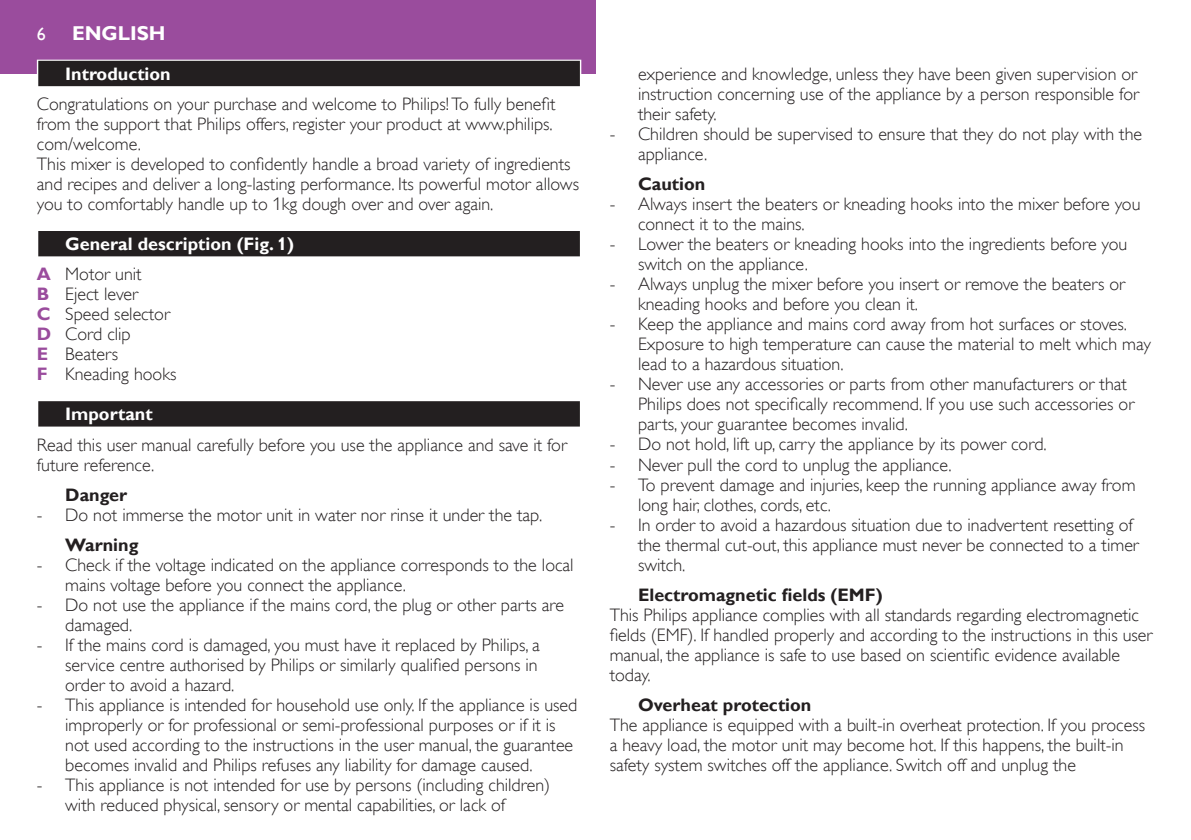
<style>
.page{position:relative;width:1191px;height:840px;background:#fff}
.page>*{position:absolute;margin:0;border:0;box-sizing:border-box;transform-origin:0 0}
.t1{font:700 20px "Gill Sans Alt One WGL";color:#fff}
.t2{font:18px/20px "Gill Sans Alt One WGL Light";color:#231f20}
.t3{font:700 18px "Gill Sans Alt One WGL";color:#231f20}
.t4{font:700 18px "Gill Sans Alt One WGL";color:#fff}
.t5{font:18px "Gill Sans Alt One WGL";color:#fff}
.s1{font-family:"Gill Sans Alt One WGL";font-weight:700;color:#9a4c9d}
</style>
<div class="page">
<div style="left:0;top:0;width:595px;height:74px;background:#9a4c9d"></div>
<div style="left:37px;top:60px;width:544px;height:28px;background:#d9d8d8"></div>
<div style="left:38px;top:61px;width:542px;height:25px;background:#231f20"></div>
<div style="left:37px;top:230px;width:544px;height:28px;background:#acaaab"></div>
<div style="left:38px;top:231px;width:542px;height:25px;background:#231f20"></div>
<div style="left:37px;top:400px;width:544px;height:28px;background:#807d7e"></div>
<div style="left:38px;top:401px;width:542px;height:25px;background:#231f20"></div>
<p class="t5" style="left:37px;top:22px;width:10px">6</p>
<p class="t1" style="left:72px;top:20px;width:90px">English</p>
<p class="t4" style="left:65px;top:62px;width:107px">I ntroduction</p>
<p class="t2" style="left:37px;top:94px;width:543px">Congratulations on your purchase and welcome to Philips! To fully benefit from the support that Philips offers, register your product at www.philips. com/welcome.<br>This mixer is developed to confidently handle a broad variety of ingredients and recipes and deliver a long-lasting performance. Its powerful motor allows you to comfortably handle up to 1kg dough over and over again.</p>
<p class="t4" style="left:65px;top:232px;width:230px">General description (Fig. 1)</p>
<p class="t2" style="left:37px;top:264px;width:141px"><span class="s1">A</span> Motor unit<br><span class="s1">B</span> Eject lever<br><span class="s1">C</span> Speed selector<br><span class="s1">D</span> Cord clip<br><span class="s1">E</span> Beaters<br><span class="s1">F</span> Kneading hooks</p>
<p class="t4" style="left:65px;top:402px;width:89px">I mportant</p>
<p class="t2" style="left:37px;top:434px;width:531px">Read this user manual carefully before you use the appliance and save it for future reference.</p>
<p class="t3" style="left:65px;top:482px;width:63px">Danger</p>
<p class="t2" style="left:37px;top:504px;width:507px">- Do not immerse the motor unit in water nor rinse it under the tap.</p>
<p class="t3" style="left:65px;top:532px;width:75px">Warning</p>
<p class="t2" style="left:65px;top:554px;width:510px;text-indent:-28px">- Check if the voltage indicated on the appliance corresponds to the local mains voltage before you connect the appliance.</p>
<p class="t2" style="left:65px;top:594px;width:500px;text-indent:-28px">- Do not use the appliance if the mains cord, the plug or other parts are damaged.</p>
<p class="t2" style="left:65px;top:634px;width:476px;text-indent:-28px">- If the mains cord is damaged, you must have it replaced by Philips, a service centre authorised by Philips or similarly qualified persons in order to avoid a hazard.</p>
<p class="t2" style="left:65px;top:694px;width:513px;text-indent:-28px">- This appliance is intended for household use only. If the appliance is used improperly or for professional or semi-professional purposes or if it is not used according to the instructions in the user manual, the guarantee becomes invalid and Philips refuses any liability for damage caused.</p>
<p class="t2" style="left:65px;top:774px;width:486px;text-indent:-28px">- This appliance is not intended for use by persons (including children) with reduced physical, sensory or mental capabilities, or lack of</p>
<p class="t2" style="left:638px;top:64px;width:502px;text-align:justify">experience and knowledge, unless they have been given supervision or instruction concerning use of the appliance by a person responsible for their safety.</p>
<p class="t2" style="left:638px;top:124px;width:505px;text-indent:-28px">- Children should be supervised to ensure that they do not play with the appliance.</p>
<p class="t3" style="left:638px;top:172px;width:69px">Caution</p>
<p class="t2" style="left:638px;top:194px;width:504px;text-indent:-28px">- Always insert the beaters or kneading hooks into the mixer before you connect it to the mains.</p>
<p class="t2" style="left:638px;top:234px;width:491px;text-indent:-28px">- Lower the beaters or kneading hooks into the ingredients before you switch on the appliance.</p>
<p class="t2" style="left:638px;top:274px;width:489px;text-indent:-28px">- Always unplug the mixer before you insert or remove the beaters or kneading hooks and before you clean it.</p>
<p class="t2" style="left:638px;top:314px;width:514px;text-indent:-28px">- Keep the appliance and mains cord away from hot surfaces or stoves.<br>Exposure to high temperature can cause the material to melt which may lead to a hazardous situation.</p>
<p class="t2" style="left:638px;top:374px;width:498px;text-indent:-28px">- Never use any accessories or parts from other manufacturers or that<br>Philips does not specifically recommend. If you use such accessories or parts, your guarantee becomes invalid.</p>
<p class="t2" style="left:609px;top:434px;width:438px">- Do not hold, lift up, carry the appliance by its power cord.</p>
<p class="t2" style="left:609px;top:454px;width:343px">- Never pull the cord to unplug the appliance.</p>
<p class="t2" style="left:638px;top:474px;width:499px;text-indent:-28px">- To prevent damage and injuries, keep the running appliance away from long hair, clothes, cords, etc.</p>
<p class="t2" style="left:638px;top:514px;width:502px;text-indent:-28px">- In order to avoid a hazardous situation due to inadvertent resetting of the thermal cut-out, this appliance must never be connected to a timer switch.</p>
<p class="t3" style="left:638px;top:582px;width:246px">Electromagnetic fields (EMF)</p>
<p class="t2" style="left:609px;top:604px;width:544px">This Philips appliance complies with all standards regarding electromagnetic fields (EMF). If handled properly and according to the instructions in this user manual, the appliance is safe to use based on scientific evidence available today.</p>
<p class="t3" style="left:638px;top:692px;width:175px">Overheat protection</p>
<p class="t2" style="left:609px;top:714px;width:537px">The appliance is equipped with a built-in overheat protection. If you process a heavy load, the motor unit may become hot. If this happens, the built-in safety system switches off the appliance. Switch off and unplug the</p>
</div>
